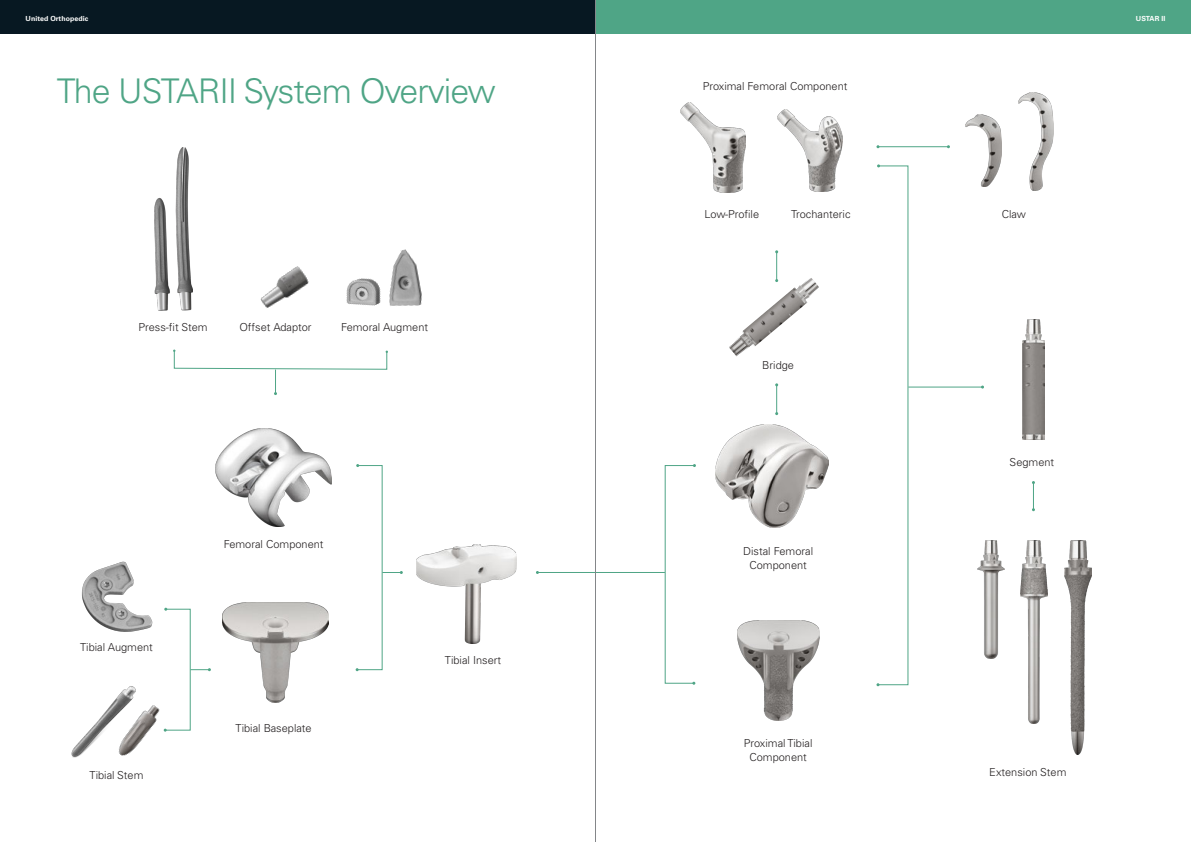
<style>
.page{position:relative;width:1191px;height:842px;background:#fff}
.page>*{position:absolute;margin:0;border:0;box-sizing:border-box;transform-origin:0 0}
.大標{font:300 34px "Univers LT Pro 45";letter-spacing:-.03em;color:#4fa586}
.內文{font:300 11px "Univers LT Pro 45";color:#231f20}
.t1{font:700 7px "Univers LT Pro 65";letter-spacing:.01em;color:#fff}
</style>
<div class="page">
<div style="left:0;top:0;width:595px;height:34px;background:#071822"></div>
<div style="left:595px;top:0;width:596px;height:34px;background:#4fa586"></div>
<img style="left:417px;top:544px;width:99px;height:100px">
<img style="left:216px;top:429px;width:116px;height:97px">
<img style="left:715px;top:425px;width:113px;height:102px">
<img style="left:680px;top:102px;width:65px;height:90px">
<img style="left:777px;top:109px;width:65px;height:83px">
<img style="left:965px;top:114px;width:36px;height:72px">
<img style="left:1018px;top:93px;width:35px;height:97px">
<img style="left:1023px;top:319px;width:21px;height:120px">
<img style="left:978px;top:540px;width:27px;height:119px">
<img style="left:1020px;top:540px;width:27px;height:183px">
<img style="left:1064px;top:540px;width:27px;height:215px">
<img style="left:729px;top:278px;width:90px;height:79px">
<img style="left:223px;top:602px;width:105px;height:100px">
<img style="left:738px;top:620px;width:81px;height:100px">
<svg style="left:876px;top:164px;width:32px;height:522px"></svg>
<svg style="left:664px;top:464px;width:32px;height:221px"></svg>
<svg style="left:356px;top:464px;width:47px;height:207px"></svg>
<hr style="left:908px;top:387px;width:74px;height:1px;background:#4fa586">
<svg style="left:164px;top:608px;width:47px;height:123px"></svg>
<hr style="left:537px;top:572px;width:128px;height:1px;background:#4fa586">
<svg style="left:775px;top:383px;width:3px;height:32px"></svg>
<svg style="left:775px;top:250px;width:3px;height:32px"></svg>
<svg style="left:1032px;top:481px;width:3px;height:30px"></svg>
<hr style="left:878px;top:146px;width:70px;height:1px;background:#4fa586">
<svg style="left:173px;top:350px;width:215px;height:45px"></svg>
<img style="left:81px;top:561px;width:72px;height:71px">
<img style="left:71px;top:686px;width:65px;height:72px">
<img style="left:103px;top:695px;width:68px;height:63px">
<img style="left:346px;top:278px;width:33px;height:28px">
<img style="left:379px;top:249px;width:43px;height:57px">
<img style="left:154px;top:147px;width:38px;height:164px">
<img style="left:260px;top:266px;width:49px;height:42px">
<hr style="left:595px;top:0;width:1px;height:842px;background:#848689">
<p class="t1" style="left:26px;top:14px;width:64px">United Orthopedic</p>
<p class="t1" style="left:1135px;top:14px;width:31px">USTAR II</p>
<p class="大標" style="left:57px;top:69px;width:441px">The USTARII System Overview</p>
<p class="內文" style="left:139px;top:320px;width:71px">Press-fit Stem</p>
<p class="內文" style="left:239px;top:320px;width:74px">Offset Adaptor</p>
<p class="內文" style="left:341px;top:320px;width:89px">Femoral Augment</p>
<p class="內文" style="left:80px;top:640px;width:74px">Tibial Augment</p>
<p class="內文" style="left:90px;top:768px;width:55px">Tibial Stem</p>
<p class="內文" style="left:224px;top:537px;width:101px">Femoral Component</p>
<p class="內文" style="left:235px;top:721px;width:78px">Tibial Baseplate</p>
<p class="內文" style="left:445px;top:653px;width:58px">Tibial Insert</p>
<p class="內文" style="left:703px;top:79px;width:146px">Proximal Femoral Component</p>
<p class="內文" style="left:704px;top:207px;width:56px">Low-Profile</p>
<p class="內文" style="left:791px;top:207px;width:61px">Trochanteric</p>
<p class="內文" style="left:762px;top:358px;width:33px">Bridge</p>
<p class="內文" style="left:743px;top:544px;width:71px">Distal Femoral</p>
<p class="內文" style="left:749px;top:558px;width:59px">Component</p>
<p class="內文" style="left:744px;top:735px;width:70px">Proximal Tibial</p>
<p class="內文" style="left:749px;top:749px;width:59px">Component</p>
<p class="內文" style="left:1001px;top:207px;width:26px">Claw</p>
<p class="內文" style="left:1009px;top:455px;width:46px">Segment</p>
<p class="內文" style="left:989px;top:765px;width:79px">Extension Stem</p>
</div>
